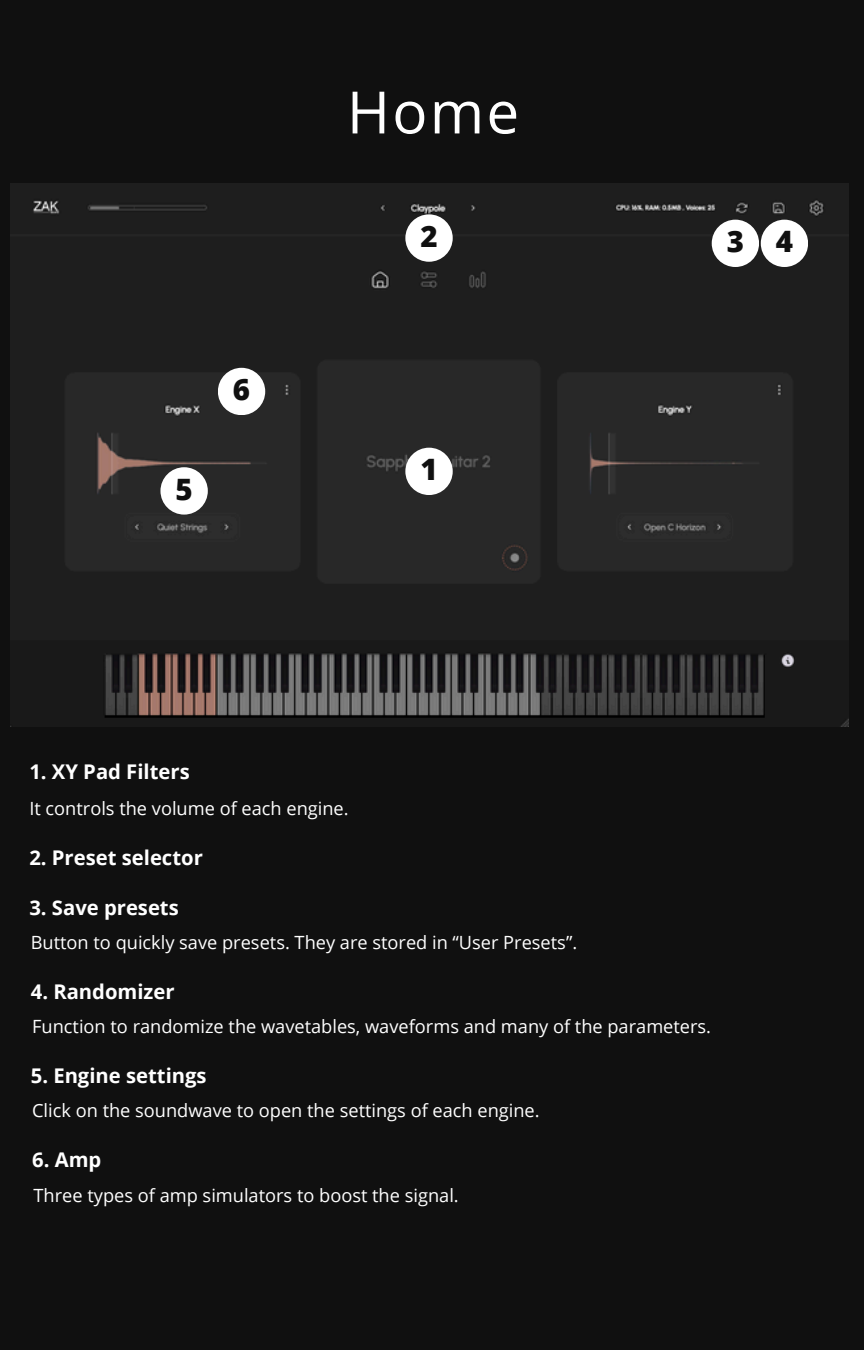
<style>
.page{position:relative;width:864px;height:1350px;background:#101010}
.page>*{position:absolute;margin:0;border:0;box-sizing:border-box;transform-origin:0 0}
.t1{font:58.5px "Open Sans";color:#fff}
.t2{font:800 29.47px "Open Sans";color:#101010}
.t3{font:700 20.25px "Open Sans";color:#fff}
.t4{font:18.22px "Open Sans";color:#fff}
</style>
<div class="page">
<img style="left:10px;top:184px;width:839px;height:543px">
<div style="left:405px;top:448px;width:48px;height:47px;background:#fff;border-radius:50%"></div>
<div style="left:712px;top:220px;width:47px;height:47px;background:#fff;border-radius:50%"></div>
<div style="left:405px;top:214px;width:48px;height:48px;background:#fff;border-radius:50%"></div>
<div style="left:761px;top:220px;width:47px;height:47px;background:#fff;border-radius:50%"></div>
<div style="left:160px;top:467px;width:48px;height:48px;background:#fff;border-radius:50%"></div>
<div style="left:218px;top:368px;width:47px;height:47px;background:#fff;border-radius:50%"></div>
<h2 class="t2" style="left:176px;top:468px;width:19px">5</h2>
<p class="t2" style="left:233px;top:369px;width:19px">6</p>
<p class="t1" style="left:347px;top:71px;width:174px">Home</p>
<h2 class="t2" style="left:420px;top:216px;width:19px">2</h2>
<p class="t2" style="left:420px;top:449px;width:19px">1</p>
<p class="t2" style="left:727px;top:221px;width:19px">3</p>
<p class="t2" style="left:776px;top:221px;width:19px">4</p>
<p class="t3" style="left:29px;top:758px;width:162px">1. XY Pad Filters</p>
<p class="t4" style="left:29px;top:795px;width:321px">It controls the volume of each engine.</p>
<p class="t3" style="left:29px;top:843px;width:175px">2. Preset selector</p>
<p class="t3" style="left:29px;top:893px;width:151px">3. Save presets</p>
<p class="t4" style="left:31px;top:930px;width:548px">Button to quickly save presets. They are stored in “User Presets”.</p>
<h2 class="t3" style="left:31px;top:977px;width:145px">4. Randomizer</h2>
<h2 class="t4" style="left:32px;top:1014px;width:680px">Function to randomize the wavetables, waveforms and many of the parameters.</h2>
<p class="t3" style="left:31px;top:1061px;width:177px">5. Engine settings</p>
<h2 class="t4" style="left:32px;top:1098px;width:509px">Click on the soundwave to open the settings of each engine.</h2>
<h2 class="t3" style="left:32px;top:1145px;width:71px">6. Amp</h2>
<p class="t4" style="left:34px;top:1182px;width:427px">Three types of amp simulators to boost the signal.</p>
</div>
